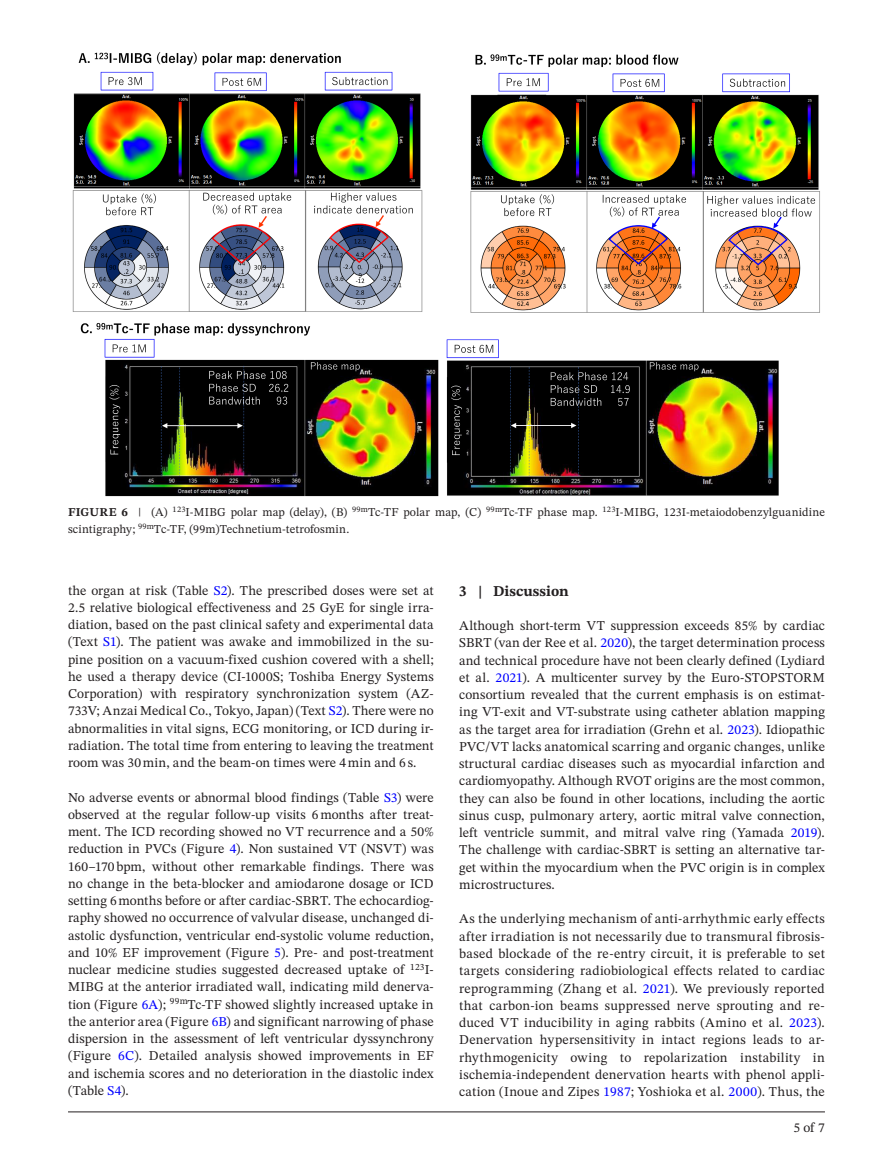
<style>
.page{position:relative;width:893px;height:1174px;background:#fff}
.page>*{position:absolute;margin:0;border:0;box-sizing:border-box;transform-origin:0 0}
.t1{font:700 15px "STIX Two Text";color:#231f20}
.t2{font:13.5px/17.2px "STIX Two Text";letter-spacing:.01em;color:#231f20;text-align:justify}
.t3{font:12px/17.2px "STIX Two Text";letter-spacing:.01em;color:#231f20}
.s1{font-weight:700}
.s2{color:#00f}
</style>
<div class="page">
<hr style="left:68px;top:1111px;width:757px;height:1px;background:#231f20">
<img style="left:73px;top:52px;width:747px;height:444px">
<p class="t3" style="left:68px;top:503px;width:758px"><span class="s1">FIGURE 6</span> | (A) <sup>123</sup>I-MIBG polar map (delay), (B) <sup>99m</sup>Tc-TF polar map, (C) <sup>99m</sup>Tc-TF phase map. <sup>123</sup>I-MIBG, 123I-metaiodobenzylguanidine scintigraphy; <sup>99m</sup>Tc-TF, (99m)Technetium-tetrofosmin.</p>
<p class="t2" style="left:68px;top:581px;width:367px">the organ at risk (Table <span class="s2">S2</span>). The prescribed doses were set at 2.5 relative biological effectiveness and 25 GyE for single irra&shy;diation, based on the past clinical safety and experimental data (Text <span class="s2">S1</span>). The patient was awake and immobilized in the su&shy;pine position on a vacuum-fixed cushion covered with a shell; he used a therapy device (CI-1000S; Toshiba Energy Systems Corporation) with respiratory synchronization system (AZ-733V; Anzai Medical Co., Tokyo, Japan) (Text <span class="s2">S2</span>). There were no abnormalities in vital signs, ECG monitoring, or ICD during ir&shy;radiation. The total time from entering to leaving the treatment room was 30min, and the beam-on times were 4min and 6 s.</p>
<p class="t2" style="left:68px;top:788px;width:367px">No adverse events or abnormal blood findings (Table <span class="s2">S3</span>) were observed at the regular follow-up visits 6months after treat&shy;ment. The ICD recording showed no VT recurrence and a 50% reduction in PVCs (Figure <span class="s2">4</span>). Non sustained VT (NSVT) was 160–170bpm, without other remarkable findings. There was no change in the beta-blocker and amiodarone dosage or ICD setting 6months before or after cardiac-SBRT. The echocardiog&shy;raphy showed no occurrence of valvular disease, unchanged di&shy;astolic dysfunction, ventricular end-systolic volume reduction, and 10% EF improvement (Figure <span class="s2">5</span>). Pre- and post-treatment nuclear medicine studies suggested decreased uptake of <sup>123</sup>I-MIBG at the anterior irradiated wall, indicating mild denerva&shy;tion (Figure <span class="s2">6A</span>); <sup>99m</sup>Tc-TF showed slightly increased uptake in the anterior area (Figure <span class="s2">6B</span>) and significant narrowing of phase dispersion in the assessment of left ventricular dyssynchrony (Figure <span class="s2">6C</span>). Detailed analysis showed improvements in EF and ischemia scores and no deterioration in the diastolic index (Table <span class="s2">S4</span>).</p>
<p class="t1" style="left:459px;top:580px;width:111px">3 | Discussion</p>
<p class="t2" style="left:459px;top:617px;width:367px">Although short-term VT suppression exceeds 85% by cardiac SBRT (van der Ree et al. <span class="s2">2020</span>), the target determination process and technical procedure have not been clearly defined (Lydiard et al. <span class="s2">2021</span>). A multicenter survey by the Euro-STOPSTORM consortium revealed that the current emphasis is on estimat&shy;ing VT-exit and VT-substrate using catheter ablation mapping as the target area for irradiation (Grehn et al. <span class="s2">2023</span>). Idiopathic PVC/VT lacks anatomical scarring and organic changes, unlike structural cardiac diseases such as myocardial infarction and cardiomyopathy. Although RVOT origins are the most common, they can also be found in other locations, including the aortic sinus cusp, pulmonary artery, aortic mitral valve connection, left ventricle summit, and mitral valve ring (Yamada <span class="s2">2019</span>).<br>The challenge with cardiac-SBRT is setting an alternative tar&shy;get within the myocardium when the PVC origin is in complex microstructures.</p>
<p class="t2" style="left:459px;top:910px;width:367px">As the underlying mechanism of anti-arrhythmic early effects after irradiation is not necessarily due to transmural fibrosis&shy;based blockade of the re-entry circuit, it is preferable to set targets considering radiobiological effects related to cardiac reprogramming (Zhang et al. <span class="s2">2021</span>). We previously reported that carbon-ion beams suppressed nerve sprouting and re&shy;duced VT inducibility in aging rabbits (Amino et al. <span class="s2">2023</span>).<br>Denervation hypersensitivity in intact regions leads to ar&shy;rhythmogenicity owing to repolarization instability in ischemia-independent denervation hearts with phenol appli&shy;cation (Inoue and Zipes <span class="s2">1987</span>; Yoshioka et al. <span class="s2">2000</span>). Thus, the</p>
<p class="t2" style="left:793px;top:1119px;width:33px">5 of 7</p>
</div>
